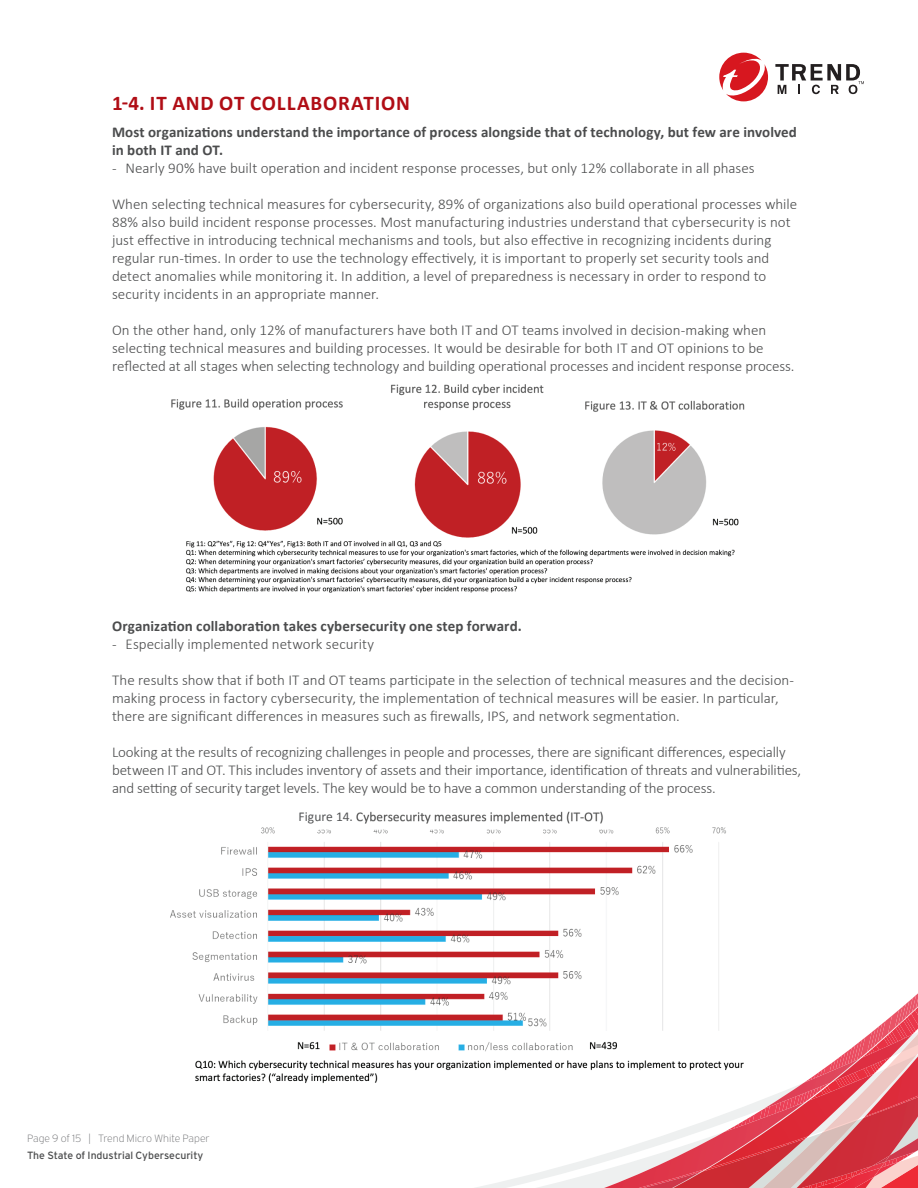
<style>
.page{position:relative;width:918px;height:1188px;background:#fff}
.page>*{position:absolute;margin:0;border:0;box-sizing:border-box;transform-origin:0 0}
.t1{font:700 21px "Calibri";letter-spacing:.04em;color:#b00d15}
.t2{font:300 15px/18px "Calibri";color:#4b4c4d}
.t3{font:700 15px/18px "Calibri";letter-spacing:.005em;color:#4b4c4d}
.t4{font:13.5px "Calibri";letter-spacing:.005em;color:#545557}
.t5{font:10.5px "Interstate";letter-spacing:-.005em;color:#4b4c4d}
.t6{font:200 10.5px "Interstate";letter-spacing:-.01em;color:#6c6d70}
</style>
<div class="page">
<svg style="left:476px;top:993px;width:442px;height:195px"></svg>
<img style="left:874px;top:1162px;width:25px;height:15px">
<img style="left:809px;top:1168px;width:72px;height:20px">
<svg style="left:775px;top:64px;width:89px;height:30px"></svg>
<svg style="left:719px;top:53px;width:49px;height:48px"></svg>
<img style="left:171px;top:384px;width:574px;height:209px">
<img style="left:170px;top:811px;width:576px;height:273px">
<div style="left:295px;top:806px;width:60px;height:20px;background:#fff"></div>
<h1 class="t1" style="left:112px;top:90px;width:299px">1-4. IT AND OT COLLABORATION</h1>
<p class="t3" style="left:112px;top:123px;width:686px">Most organizations understand the importance of process alongside that of technology, but few are involved in both IT and OT.</p>
<p class="t2" style="left:112px;top:159px;width:644px">- Nearly 90% have built operation and incident response processes, but only 12% collaborate in all phases</p>
<p class="t2" style="left:112px;top:195px;width:687px">When selecting technical measures for cybersecurity, 89% of organizations also build operational processes while 88% also build incident response processes. Most manufacturing industries understand that cybersecurity is not just effective in introducing technical mechanisms and tools, but also effective in recognizing incidents during regular run-times. In order to use the technology effectively, it is important to properly set security tools and detect anomalies while monitoring it. In addition, a level of preparedness is necessary in order to respond to security incidents in an appropriate manner.</p>
<p class="t2" style="left:112px;top:321px;width:684px">On the other hand, only 12% of manufacturers have both IT and OT teams involved in decision-making when selecting technical measures and building processes. It would be desirable for both IT and OT opinions to be reflected at all stages when selecting technology and building operational processes and incident response process.</p>
<p class="t3" style="left:112px;top:617px;width:411px">Organization collaboration takes cybersecurity one step forward.</p>
<p class="t2" style="left:112px;top:635px;width:264px">- Especially implemented network security</p>
<p class="t2" style="left:112px;top:671px;width:684px">The results show that if both IT and OT teams participate in the selection of technical measures and the decision&shy;making process in factory cybersecurity, the implementation of technical measures will be easier. In particular, there are significant differences in measures such as firewalls, IPS, and network segmentation.</p>
<p class="t2" style="left:112px;top:743px;width:691px">Looking at the results of recognizing challenges in people and processes, there are significant differences, especially between IT and OT. This includes inventory of assets and their importance, identification of threats and vulnerabilities, and setting of security target levels. The key would be to have a common understanding of the process.</p>
<p class="t4" style="left:298px;top:808px;width:56px">Figure 14.</p>
<p class="t6" style="left:27px;top:1132px;width:184px">Page 9 of 15 | Trend Micro White Paper</p>
<p class="t5" style="left:27px;top:1149px;width:178px">The State of Industrial Cybersecurity</p>
</div>
